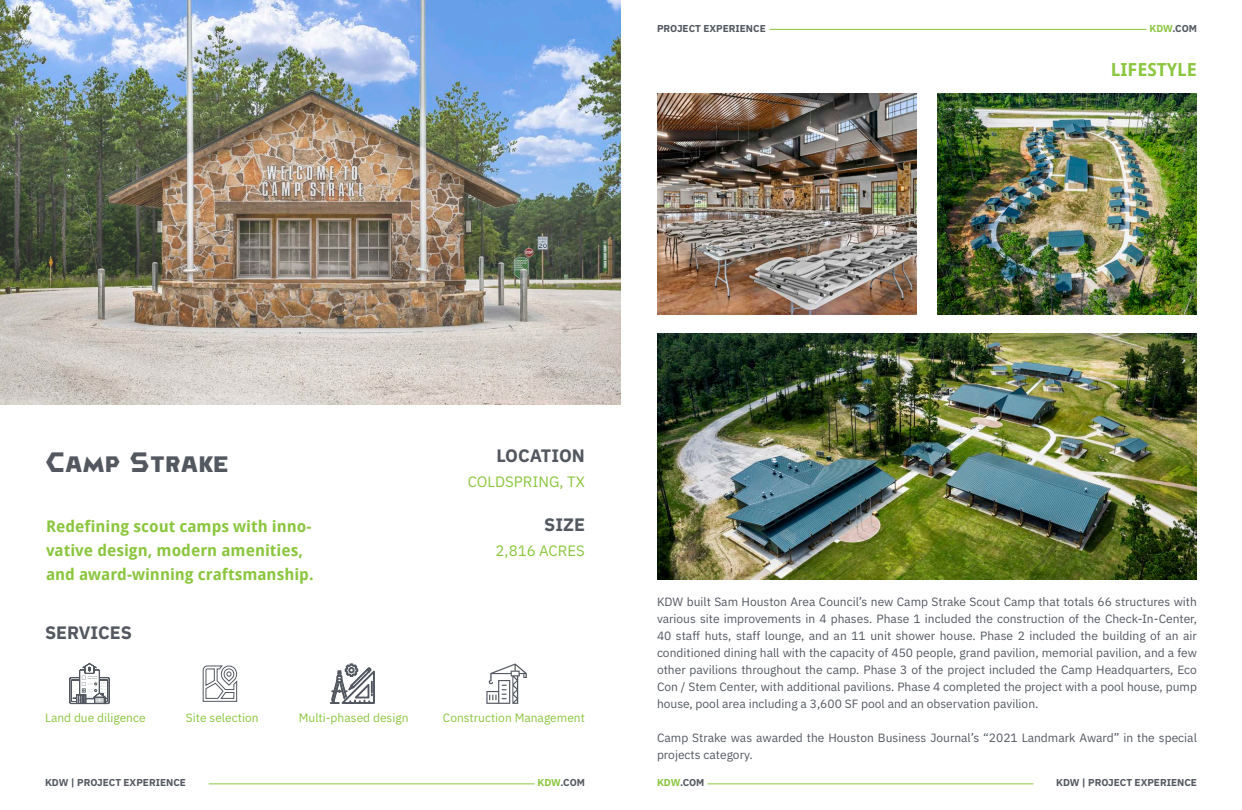
<style>
.page{position:relative;width:1242px;height:810px;background:#fff}
.page>*{position:absolute;margin:0;border:0;box-sizing:border-box;transform-origin:0 0}
.Paragraph_Style1{font:28px "KDW Sans";color:#535860}
.Paragraph_Style1-2{font:700 18px "IBM Plex Sans";color:#535860}
.Paragraph_Style16{font:700 18px "Droid Sans";color:#8bc63e}
.Paragraph_Style1-3{font:700 16px/24px "Droid Sans";color:#8bc63e}
.Paragraph_Style1-4{font:15px "IBM Plex Sans";color:#8bc63e}
.Paragraph_Style1-5{font:12px/17px "IBM Plex Sans";color:#535860;text-align:justify}
.Paragraph_Style1-6{font:12px "IBM Plex Sans";color:#8bc63e}
.Paragraph_Style1-7{font:700 10px "IBM Plex Sans";color:#535860}
.s1{color:#8bc63e}
</style>
<div class="page">
<img style="left:657px;top:94px;width:259px;height:221px">
<img style="left:938px;top:94px;width:259px;height:221px">
<hr style="left:707px;top:784px;width:326px;height:1px;background:#8bc63e">
<hr style="left:769px;top:29px;width:377px;height:1px;background:#8bc63e">
<img style="left:657px;top:334px;width:540px;height:245px">
<img style="left:0;top:0;width:621px;height:405px">
<hr style="left:209px;top:784px;width:326px;height:1px;background:#8bc63e">
<svg style="left:486px;top:663px;width:41px;height:41px"></svg>
<svg style="left:330px;top:663px;width:45px;height:41px"></svg>
<svg style="left:202px;top:665px;width:36px;height:37px"></svg>
<svg style="left:69px;top:663px;width:41px;height:42px"></svg>
<p class="Paragraph_Style1-7" style="left:657px;top:20px;width:110px">PROJECT EXPERIENCE</p>
<p class="Paragraph_Style1-7" style="left:1150px;top:20px;width:49px"><span class="s1">KDW</span>.COM</p>
<p class="Paragraph_Style16" style="left:1111px;top:57px;width:88px">LIFESTYLE</p>
<p class="Paragraph_Style1" style="left:45px;top:446px;width:185px">Camp Strake</p>
<p class="Paragraph_Style1-2" style="left:496px;top:441px;width:90px">LOCATION</p>
<p class="Paragraph_Style1-4" style="left:468px;top:470px;width:119px">COLDSPRING, TX</p>
<p class="Paragraph_Style1-2" style="left:544px;top:510px;width:42px">SIZE</p>
<p class="Paragraph_Style1-4" style="left:496px;top:539px;width:91px">2,816 ACRES</p>
<p class="Paragraph_Style1-3" style="left:46px;top:514px;width:269px">Redefining scout camps with inno&shy;vative design, modern amenities, and award-winning craftsmanship.</p>
<p class="Paragraph_Style1-2" style="left:45px;top:618px;width:89px">SERVICES</p>
<p class="Paragraph_Style1-6" style="left:45px;top:709px;width:102px">Land due diligence</p>
<p class="Paragraph_Style1-6" style="left:186px;top:709px;width:74px">Site selection</p>
<p class="Paragraph_Style1-6" style="left:299px;top:709px;width:111px">Multi-phased design</p>
<p class="Paragraph_Style1-6" style="left:443px;top:709px;width:144px">Construction Management</p>
<p class="Paragraph_Style1-7" style="left:45px;top:775px;width:142px">KDW | PROJECT EXPERIENCE</p>
<p class="Paragraph_Style1-7" style="left:538px;top:775px;width:49px"><span class="s1">KDW</span>.COM</p>
<p class="Paragraph_Style1-5" style="left:657px;top:593px;width:542px">KDW built Sam Houston Area Council’s new Camp Strake Scout Camp that totals 66 structures with various site improvements in 4 phases. Phase 1 included the construction of the Check-In-Center, 40 staff huts, staff lounge, and an 11 unit shower house. Phase 2 included the building of an air conditioned dining hall with the capacity of 450 people, grand pavilion, memorial pavilion, and a few other pavilions throughout the camp. Phase 3 of the project included the Camp Headquarters, Eco Con / Stem Center, with additional pavilions. Phase 4 completed the project with a pool house, pump house, pool area including a 3,600 SF pool and an observation pavilion.</p>
<p class="Paragraph_Style1-5" style="left:657px;top:729px;width:541px">Camp Strake was awarded the Houston Business Journal’s “2021 Landmark Award” in the special projects category.</p>
<p class="Paragraph_Style1-7" style="left:657px;top:775px;width:49px"><span class="s1">KDW</span>.COM</p>
<p class="Paragraph_Style1-7" style="left:1056px;top:775px;width:142px">KDW | PROJECT EXPERIENCE</p>
</div>
